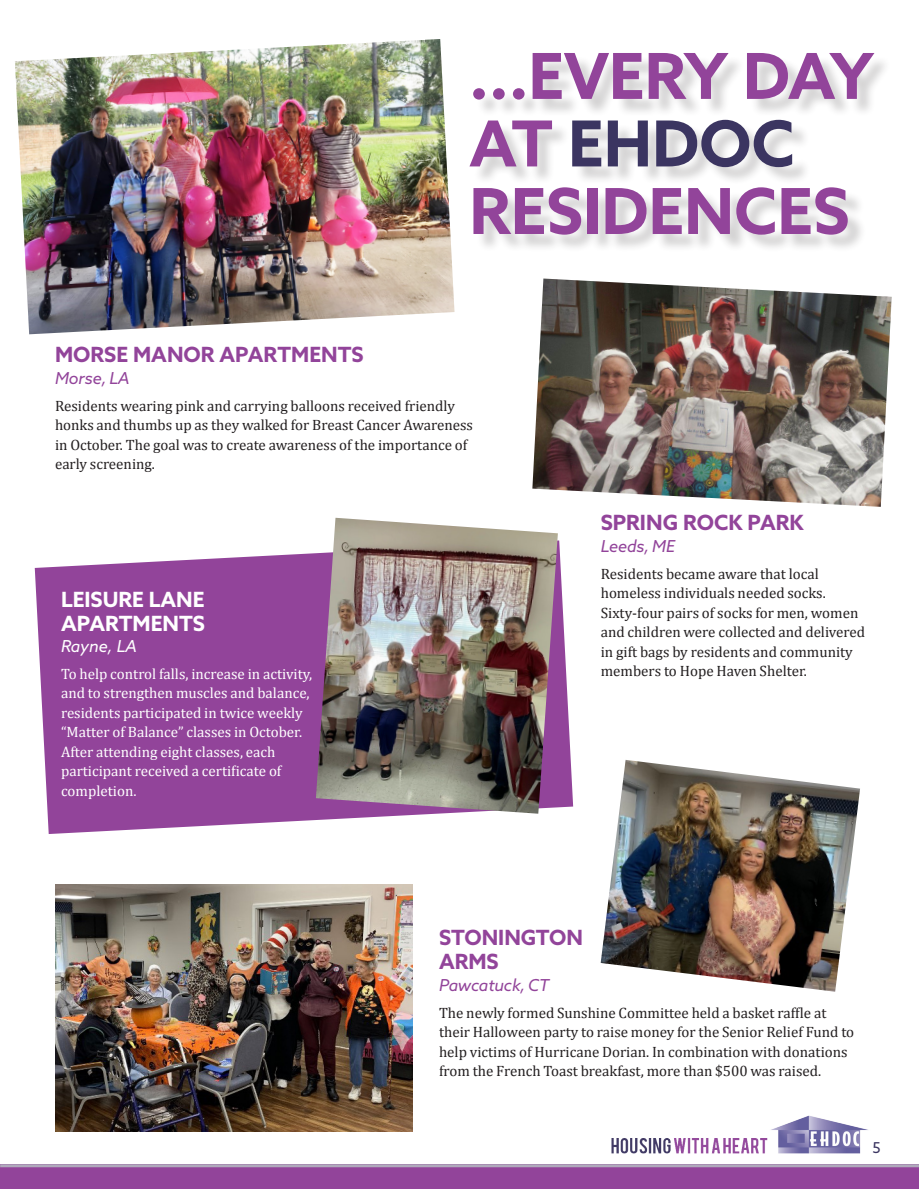
<style>
.page{position:relative;width:919px;height:1189px;background:#fff}
.page>*{position:absolute;margin:0;border:0;box-sizing:border-box;transform-origin:0 0}
.t1{font:700 63.45px/67.5px "Azo Sans";color:#92449a}
.t2{font:700 21px/24px "Azo Sans";color:#92449a}
.t3{font:700 21px/24px "Azo Sans";color:#fff}
.OPTIMA_director_lett{font:italic 16.5px "Azo Sans";letter-spacing:-.01em;color:#92449a}
.t4{font:italic 16.5px "Azo Sans";color:#fff}
.OPTIMA_director_lett-2{font:15px/19.5px "Cambria";color:#231f20}
.OPTIMA_director_lett-3{font:15px/19.5px "Cambria";color:#fff}
.t5{font:15px "Azo Sans";color:#3b3561}
.s1{color:#3b3561}
</style>
<div class="page">
<div style="left:0;top:1164px;width:918px;height:24px;background:#92449a"></div>
<hr style="left:0;top:1164px;width:918px;height:3px;background:#b0aabc">
<img style="left:611px;top:1115px;width:257px;height:39px">
<svg style="left:35px;top:540px;width:538px;height:294px;fill:#92449a"></svg>
<img style="left:316px;top:518px;width:242px;height:295px">
<div style="left:473px;top:55px;width:418px;height:198px;background:#231f20;opacity:.2"></div>
<img style="left:55px;top:884px;width:357px;height:247px">
<img style="left:15px;top:39px;width:439px;height:295px">
<img style="left:532px;top:278px;width:359px;height:229px">
<img style="left:600px;top:760px;width:260px;height:231px">
<p class="t1" style="left:469px;top:41px;width:406px">...EVERY DAY<br>AT <span class="s1">EHDOC</span></p>
<p class="t1" style="left:469px;top:176px;width:381px">RESIDENCES</p>
<p class="t2" style="left:55px;top:342px;width:310px">MORSE MANOR APARTMENTS</p>
<p class="OPTIMA_director_lett" style="left:55px;top:367px;width:76px">Morse, LA</p>
<p class="OPTIMA_director_lett-2" style="left:55px;top:396px;width:419px">Residents wearing pink and carrying balloons received friendly honks and thumbs up as they walked for Breast Cancer Awareness in October. The goal was to create awareness of the importance of early screening.</p>
<p class="t3" style="left:61px;top:586px;width:145px">LEISURE LANE<br>APARTMENTS</p>
<p class="t4" style="left:61px;top:635px;width:77px">Rayne, LA</p>
<p class="OPTIMA_director_lett-3" style="left:61px;top:663px;width:253px">To help control falls, increase in activity, and to strengthen muscles and balance, residents participated in twice weekly “Matter of Balance” classes in October.<br>After attending eight classes, each participant received a certificate of completion.</p>
<p class="t2" style="left:600px;top:510px;width:204px">SPRING ROCK PARK</p>
<p class="OPTIMA_director_lett" style="left:600px;top:535px;width:76px">Leeds, ME</p>
<p class="OPTIMA_director_lett-2" style="left:600px;top:564px;width:266px">Residents became aware that local homeless individuals needed socks.<br>Sixty-four pairs of socks for men, women and children were collected and delivered in gift bags by residents and community members to Hope Haven Shelter.</p>
<p class="t2" style="left:439px;top:925px;width:145px">STONINGTON<br>ARMS</p>
<p class="OPTIMA_director_lett" style="left:439px;top:974px;width:112px">Pawcatuck, CT</p>
<p class="OPTIMA_director_lett-2" style="left:439px;top:1002px;width:416px">The newly formed Sunshine Committee held a basket raffle at their Halloween party to raise money for the Senior Relief Fund to help victims of Hurricane Dorian. In combination with donations from the French Toast breakfast, more than $500 was raised.</p>
<p class="t5" style="left:872px;top:1137px;width:10px">5</p>
</div>
